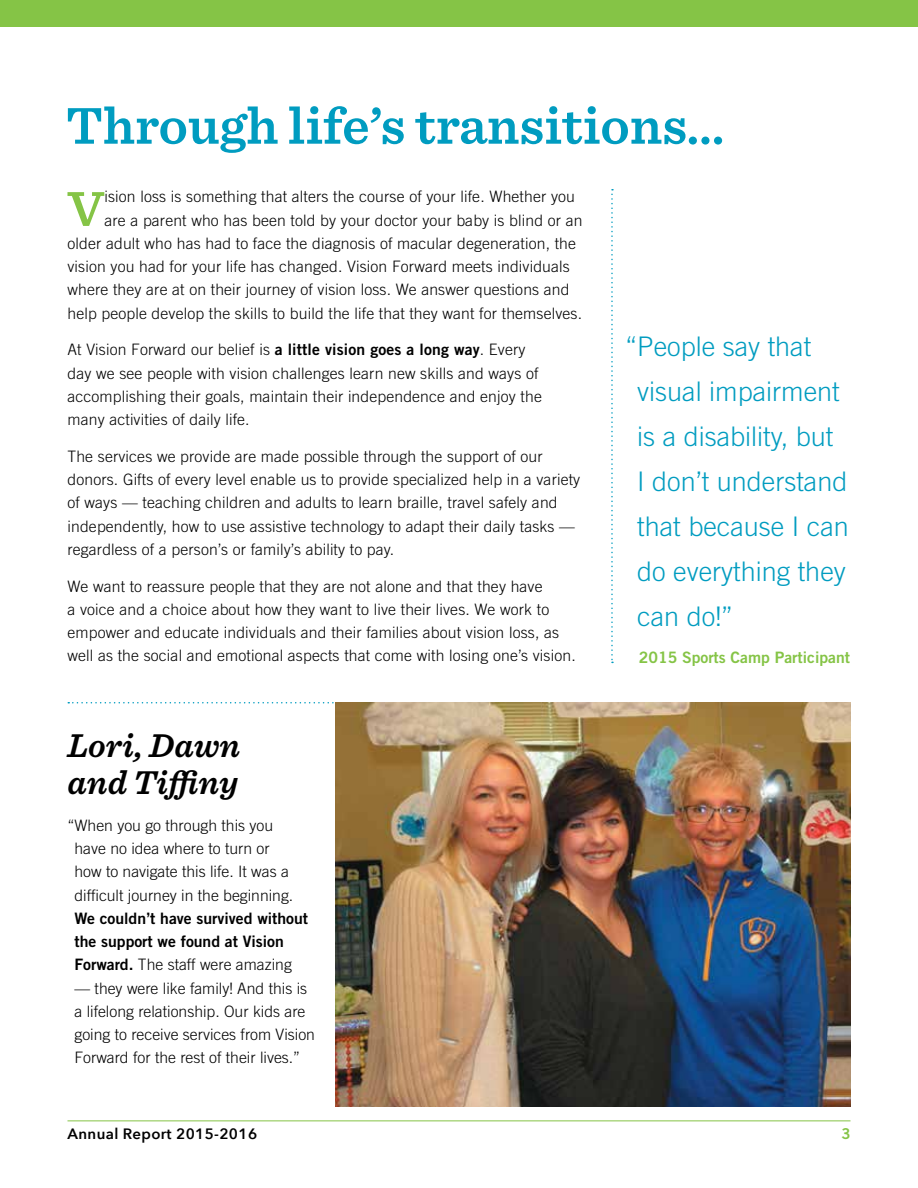
<style>
.page{position:relative;width:918px;height:1188px;background:#fff}
.page>*{position:absolute;margin:0;border:0;box-sizing:border-box;transform-origin:0 0}
.t1{font:600 54px "Sentinel";color:#009cc0}
.t2{font:600 51.15px "Sentinel";color:#85c446}
.t3{font:italic 600 34.5px/37.5px "Sentinel";color:#000}
.t4{font:300 27px/45px "Trade Gothic";color:#009cc0}
.t5{font:300 15.75px/23.2px "Trade Gothic";letter-spacing:.01em;color:#000}
.t6{font:15.75px/23.2px "Trade Gothic Bold Two";color:#000}
.t7{font:15.75px "Trade Gothic Bold Two";color:#85c446}
.t8{font:600 15px "Avenir Next";letter-spacing:.025em;color:#000}
.t9{font:15px "Trade Gothic Bold Two";color:#85c446}
.s1{font-family:"Trade Gothic Bold Two";font-weight:400}
</style>
<div class="page">
<hr style="left:68px;top:1120px;width:782px;height:1px;background:#85c446">
<svg style="left:611px;top:189px;width:2px;height:474px"></svg>
<svg style="left:68px;top:702px;width:266px;height:2px"></svg>
<img style="left:335px;top:702px;width:515px;height:405px">
<div style="left:0;top:0;width:918px;height:27px;background:#85c446"></div>
<h1 class="t1" style="left:66px;top:84px;width:660px">Through life’s transitions…</h1>
<h2 class="t2" style="left:68px;top:169px;width:38px">V</h2>
<p class="t5" style="left:104px;top:185px;width:472px">ision loss is something that alters the course of your life. Whether you</p>
<p class="t5" style="left:104px;top:208px;width:480px">are a parent who has been told by your doctor your baby is blind or an</p>
<p class="t5" style="left:67px;top:232px;width:510px">older adult who has had to face the diagnosis of macular degeneration, the</p>
<p class="t5" style="left:67px;top:255px;width:504px">vision you had for your life has changed. Vision Forward meets individuals</p>
<p class="t5" style="left:67px;top:278px;width:504px">where they are at on their journey of vision loss. We answer questions and</p>
<p class="t5" style="left:67px;top:301px;width:516px">help people develop the skills to build the life that they want for themselves.</p>
<p class="t5" style="left:67px;top:338px;width:476px">At Vision Forward our belief is <span class="s1">a little vision goes a long way</span>. Every day we see people with vision challenges learn new skills and ways of accomplishing their goals, maintain their independence and enjoy the many activities of daily life.</p>
<p class="t5" style="left:67px;top:445px;width:514px">The services we provide are made possible through the support of our donors. Gifts of every level enable us to provide specialized help in a variety of ways — teaching children and adults to learn braille, travel safely and independently, how to use assistive technology to adapt their daily tasks — regardless of a person’s or family’s ability to pay.</p>
<p class="t5" style="left:67px;top:574px;width:510px">We want to reassure people that they are not alone and that they have<br>a voice and a choice about how they want to live their lives. We work to empower and educate individuals and their families about vision loss, as well as the social and emotional aspects that come with losing one’s vision.</p>
<h3 class="t3" style="left:68px;top:725px;width:174px">Lori, Dawn and Tiffiny</h3>
<p class="t5" style="left:74px;top:813px;width:220px;text-indent:-7px">“When you go through this you have no idea where to turn or how to navigate this life. It was a difficult journey in the beginning.</p>
<p class="t6" style="left:74px;top:906px;width:235px">We couldn’t have survived without the support we found at Vision</p>
<p class="t5" style="left:74px;top:953px;width:219px"><span class="s1">Forward.</span> The staff were amazing</p>
<p class="t5" style="left:74px;top:976px;width:242px">— they were like family! And this is a lifelong relationship. Our kids are going to receive services from Vision Forward for the rest of their lives.”</p>
<h3 class="t4" style="left:637px;top:324px;width:213px;text-indent:-12px">“People say that visual impairment is a disability, but<br>I don’t understand that because I can do everything they can do!”</h3>
<p class="t7" style="left:639px;top:648px;width:213px">2015 Sports Camp Participant</p>
<p class="t8" style="left:68px;top:1121px;width:191px">Annual Report 2015-2016</p>
<p class="t9" style="left:841px;top:1124px;width:11px">3</p>
</div>
